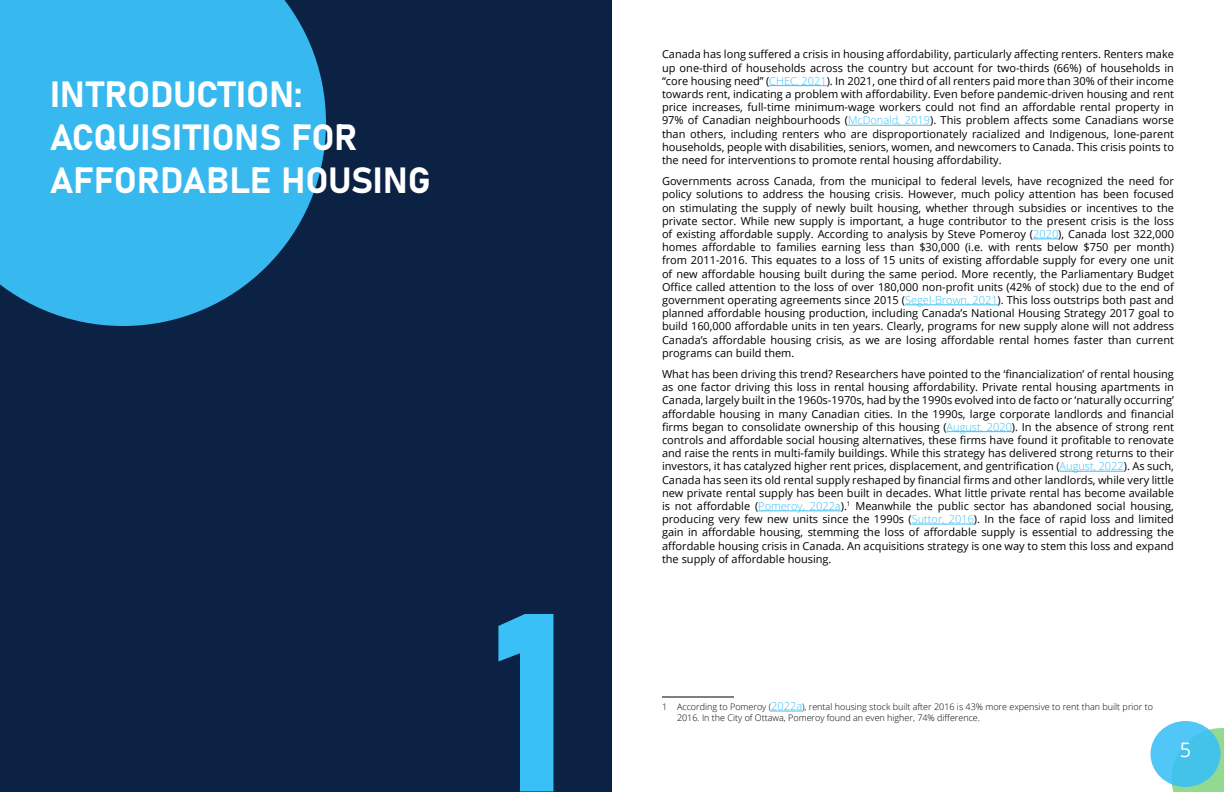
<style>
.page{position:relative;width:1224px;height:792px;background:#fff}
.page>*{position:absolute;margin:0;border:0;box-sizing:border-box;transform-origin:0 0}
.t1{font:250px "Bahnschrift";color:#39c0f7}
.t2{font:36px/43.2px "Bahnschrift";color:#fff}
.t3{font:20px "Open Sans";color:#fff}
.t4{font:11px/13.2px "Open Sans";color:#000;text-align:justify}
.t5{font:300 9px/10.8px "Open Sans";color:#000}
.s1{font-weight:300;color:#39c0f7}
.s2{font-size:11px;color:#39c0f7}
</style>
<div class="page">
<div style="left:0;top:0;width:612px;height:792px;background:#0c2244"></div>
<svg style="left:0;top:0;width:326px;height:326px;fill:#37b9ef"></svg>
<hr style="left:769px;top:85px;width:58px;height:1px;background:#39c0f7">
<hr style="left:848px;top:125px;width:82px;height:1px;background:#39c0f7">
<svg style="left:1033px;top:239px;width:25px;height:1px"></svg>
<hr style="left:905px;top:305px;width:93px;height:1px;background:#39c0f7">
<hr style="left:947px;top:431px;width:65px;height:1px;background:#39c0f7">
<hr style="left:1060px;top:471px;width:64px;height:1px;background:#39c0f7">
<hr style="left:758px;top:511px;width:83px;height:1px;background:#39c0f7">
<hr style="left:912px;top:524px;width:62px;height:1px;background:#39c0f7">
<hr style="left:662px;top:696px;width:72px;height:2px;background:#000">
<hr style="left:771px;top:711px;width:31px;height:1px;background:#39c0f7">
<svg style="left:1172px;top:728px;width:52px;height:64px"></svg>
<div style="left:1150px;top:721px;width:70px;height:66px;background:linear-gradient(to right,#59c9f9,#3fc2e7);border-radius:50%"></div>
<h2 class="t2" style="left:50px;top:70px;width:383px">INTRODUCTION:<br>ACQUISITIONS FOR<br>AFFORDABLE HOUSING</h2>
<h1 class="t1" style="left:490px;top:514px;width:85px">1</h1>
<p class="t4" style="left:662px;top:48px;width:514px">Canada has long suffered a crisis in housing affordability, particularly affecting renters. Renters make up one-third of households across the country but account for two-thirds (66%) of households in “core housing need” (<span class="s1">CHEC, 2021</span>). In 2021, one third of all renters paid more than 30% of their income towards rent, indicating a problem with affordability. Even before pandemic-driven housing and rent price increases, full-time minimum-wage workers could not find an affordable rental property in 97% of Canadian neighbourhoods (<span class="s1">McDonald, 2019</span>). This problem affects some Canadians worse than others, including renters who are disproportionately racialized and Indigenous, lone-parent households, people with disabilities, seniors, women, and newcomers to Canada. This crisis points to the need for interventions to promote rental housing affordability.</p>
<p class="t4" style="left:662px;top:174px;width:514px">Governments across Canada, from the municipal to federal levels, have recognized the need for policy solutions to address the housing crisis. However, much policy attention has been focused on stimulating the supply of newly built housing, whether through subsidies or incentives to the private sector. While new supply is important, a huge contributor to the present crisis is the loss of existing affordable supply. According to analysis by Steve Pomeroy (<span class="s1">2020</span>), Canada lost 322,000 homes affordable to families earning less than $30,000 (i.e. with rents below $750 per month) from 2011-2016. This equates to a loss of 15 units of existing affordable supply for every one unit of new affordable housing built during the same period. More recently, the Parliamentary Budget Office called attention to the loss of over 180,000 non-profit units (42% of stock) due to the end of government operating agreements since 2015 (<span class="s1">Segel-Brown, 2021</span>). This loss outstrips both past and planned affordable housing production, including Canada’s National Housing Strategy 2017 goal to build 160,000 affordable units in ten years. Clearly, programs for new supply alone will not address Canada’s affordable housing crisis, as we are losing affordable rental homes faster than current programs can build them.</p>
<p class="t4" style="left:662px;top:367px;width:514px">What has been driving this trend? Researchers have pointed to the ‘financialization’ of rental housing as one factor driving this loss in rental housing affordability. Private rental housing apartments in Canada, largely built in the 1960s-1970s, had by the 1990s evolved into de facto or ‘naturally occurring’ affordable housing in many Canadian cities. In the 1990s, large corporate landlords and financial firms began to consolidate ownership of this housing (<span class="s1">August, 2020</span>). In the absence of strong rent controls and affordable social housing alternatives, these firms have found it profitable to renovate and raise the rents in multi-family buildings. While this strategy has delivered strong returns to their investors, it has catalyzed higher rent prices, displacement, and gentrification (<span class="s1">August, 2022</span>). As such, Canada has seen its old rental supply reshaped by financial firms and other landlords, while very little new private rental supply has been built in decades. What little private rental has become available is not affordable (<span class="s1">Pomeroy, 2022a</span>).<sup>1</sup> Meanwhile the public sector has abandoned social housing, producing very few new units since the 1990s (<span class="s1">Suttor, 2016</span>). In the face of rapid loss and limited gain in affordable housing, stemming the loss of affordable supply is essential to addressing the affordable housing crisis in Canada. An acquisitions strategy is one way to stem this loss and expand the supply of affordable housing.</p>
<p class="t5" style="left:677px;top:701px;width:477px;text-indent:-15px">1 According to Pomeroy (<span class="s2">2022a</span>), rental housing stock built after 2016 is 43% more expensive to rent than built prior to<br>2016. In the City of Ottawa, Pomeroy found an even higher, 74% difference.</p>
<h3 class="t3" style="left:1180px;top:736px;width:13px">5</h3>
</div>
